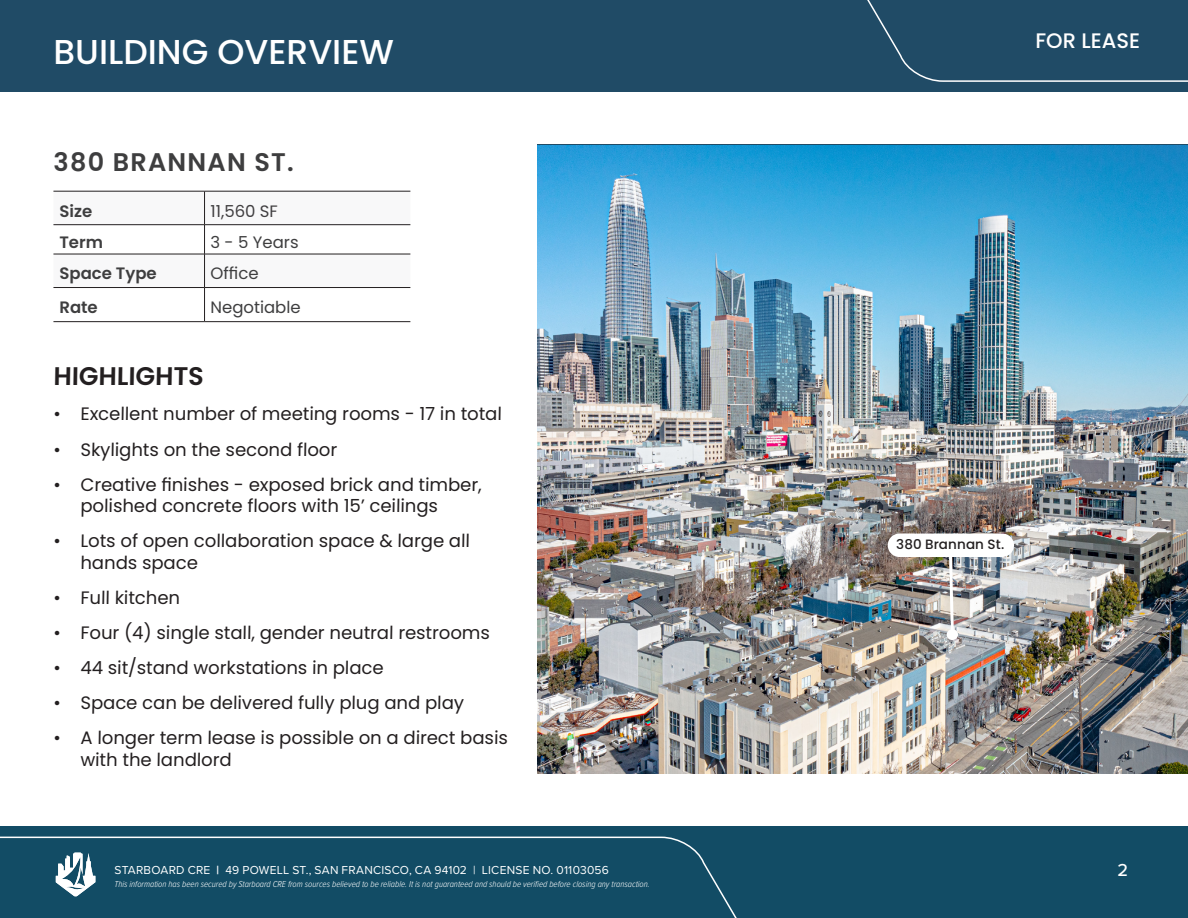
<style>
.page{position:relative;width:1188px;height:918px;background:#fff}
.page>*{position:absolute;margin:0;border:0;box-sizing:border-box;transform-origin:0 0}
.Emphasis{font:500 34.5px "Poppins";color:#fff}
.t1{font:600 25.5px "Poppins";letter-spacing:.05em;color:#3e3e3f}
.t2{font:600 25.5px "Poppins";color:#231f20}
.t3{font:500 21px "Poppins";color:#fff}
.t4{font:18px/21.6px "Poppins";color:#231f20}
.t5{font:500 18px "Proxima Nova";color:#fff}
.t6{font:16.5px "Poppins";color:#3e3e3f}
.t7{font:600 16.5px "Poppins";color:#3e3e3f}
.t8{font:16.5px "Poppins";color:#413f41}
.ChapterHeading{font:500 13.5px "Poppins";letter-spacing:.005em;color:#231f20}
.t9{font:12px "Proxima Nova";letter-spacing:.02em;color:#fff}
.t10{font:italic 300 9px "Proxima Nova Cond";color:#fff}
.s1{font-weight:700}
</style>
<div class="page">
<div style="left:0;top:0;width:1188px;height:91px;background:#204b66"></div>
<svg style="left:867px;top:0;width:321px;height:82px"></svg>
<div style="left:0;top:826px;width:1188px;height:92px;background:#124c65"></div>
<svg style="left:0;top:836px;width:737px;height:82px"></svg>
<svg style="left:56px;top:853px;width:39px;height:44px"></svg>
<img style="left:538px;top:145px;width:650px;height:628px">
<svg style="left:947px;top:557px;width:8px;height:81px"></svg>
<div style="left:947px;top:629px;width:11px;height:11px;background:#fff;border-radius:50%"></div>
<div style="left:888px;top:534px;width:126px;height:23px;background:#fff;border-radius:12px"></div>
<svg style="left:53px;top:191px;width:357px;height:96px"></svg>
<hr style="left:53px;top:254px;width:152px;height:1px;background:#231f20">
<hr style="left:205px;top:254px;width:205px;height:1px;background:#231f20">
<hr style="left:204px;top:254px;width:1px;height:33px;background:#231f20">
<hr style="left:53px;top:287px;width:152px;height:1px;background:#231f20">
<hr style="left:205px;top:287px;width:205px;height:1px;background:#231f20">
<hr style="left:204px;top:288px;width:1px;height:33px;background:#231f20">
<hr style="left:53px;top:321px;width:152px;height:1px;background:#231f20">
<hr style="left:205px;top:321px;width:205px;height:1px;background:#231f20">
<p class="Emphasis" style="left:53px;top:32px;width:342px">BUILDING OVERVIEW</p>
<p class="t1" style="left:53px;top:148px;width:242px">380 BRANNAN ST.</p>
<p class="t7" style="left:59px;top:201px;width:34px">Size</p>
<p class="t8" style="left:211px;top:201px;width:69px">11,560 SF</p>
<p class="t7" style="left:59px;top:233px;width:45px">Term</p>
<p class="t6" style="left:211px;top:233px;width:90px">3 - 5 Years</p>
<p class="t7" style="left:59px;top:264px;width:99px">Space Type</p>
<p class="t6" style="left:211px;top:264px;width:50px">Office</p>
<p class="t7" style="left:59px;top:298px;width:40px">Rate</p>
<p class="t6" style="left:211px;top:298px;width:92px">Negotiable</p>
<p class="t2" style="left:53px;top:362px;width:152px">HIGHLIGHTS</p>
<p class="t4" style="left:53px;top:403px;width:450px">• Excellent number of meeting rooms - 17 in total</p>
<p class="t4" style="left:53px;top:439px;width:286px">• Skylights on the second floor</p>
<p class="t4" style="left:80px;top:474px;width:403px;text-indent:-27px">• Creative finishes - exposed brick and timber, polished concrete floors with 15’ ceilings</p>
<p class="t4" style="left:80px;top:530px;width:392px;text-indent:-27px">• Lots of open collaboration space &amp; large all hands space</p>
<p class="t4" style="left:53px;top:587px;width:129px">• Full kitchen</p>
<p class="t4" style="left:53px;top:622px;width:438px">• Four (4) single stall, gender neutral restrooms</p>
<p class="t4" style="left:53px;top:657px;width:332px">• 44 sit/stand workstations in place</p>
<p class="t4" style="left:53px;top:692px;width:413px">• Space can be delivered fully plug and play</p>
<p class="t4" style="left:80px;top:727px;width:429px;text-indent:-27px">• A longer term lease is possible on a direct basis with the landlord</p>
<p class="t3" style="left:1035px;top:29px;width:106px">FOR LEASE</p>
<p class="ChapterHeading" style="left:896px;top:537px;width:109px">380 Brannan St.</p>
<p class="t9" style="left:114px;top:861px;width:496px">STARBOARD CRE <span class="s1">|</span> 49 POWELL ST., SAN FRANCISCO, CA 94102 | LICENSE NO. 01103056</p>
<p class="t5" style="left:1117px;top:856px;width:12px">2</p>
<p class="t10" style="left:114px;top:877px;width:537px">This information has been secured by Starboard CRE from sources believed to be reliable. It is not guaranteed and should be verified before closing any transaction.</p>
</div>
